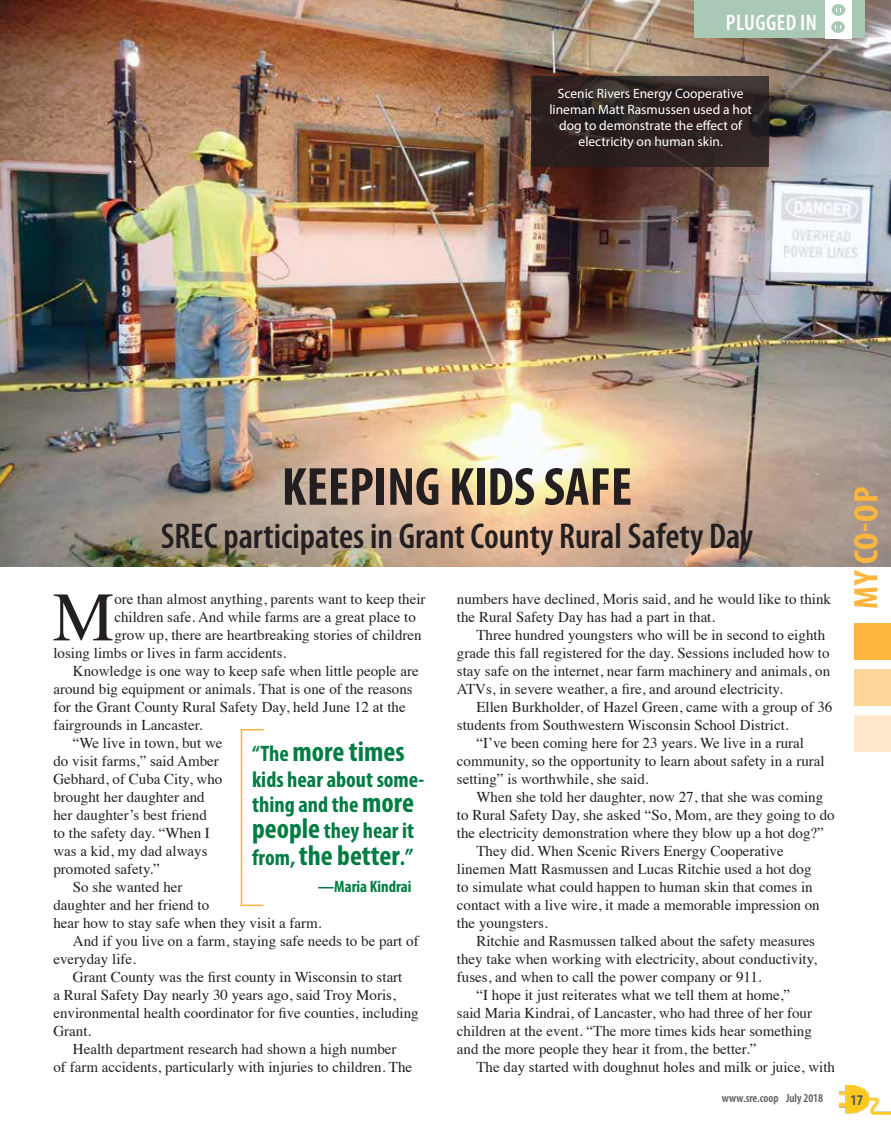
<style>
.page{position:relative;width:891px;height:1134px;background:#fff}
.page>*{position:absolute;margin:0;border:0;box-sizing:border-box;transform-origin:0 0}
.t1{font:69.45px "Times";color:#231f20}
.t2{font:700 condensed 54px "Myriad Pro";color:#231f20}
.t3{font:600 condensed 36px "Myriad Pro";color:#231f20}
.t4{font:700 condensed 34.2px "Myriad Pro";color:#fcb53d;scale:1.05 1}
.t5{font:700 condensed 28.5px "Myriad Pro";color:#007d43}
.t6{font:700 condensed 22.5px/25.5px "Myriad Pro";color:#007d43}
.t7{font:600 condensed 22.5px "Myriad Pro";letter-spacing:.02em;color:#fff}
.t8{font:700 condensed 16.5px "Myriad Pro";color:#007d43}
.t9{font:15px/18px "Times";color:#231f20}
.t10{font:700 condensed 15px "Myriad Pro";color:#58595b}
.t11{font:13.5px/16.2px "Myriad Pro";color:#fff;text-align:center}
.t12{font:600 condensed 12px "Myriad Pro";color:#58595b}
.s1{font-size:22.5px}
.s2{font-size:28.5px}
.s3{font-size:24px}
</style>
<div class="page">
<img style="left:0;top:0;width:891px;height:567px">
<svg style="left:531px;top:76px;width:238px;height:90px;background:#2e2322"></svg>
<img style="left:840px;top:1085px;width:51px;height:30px">
<div style="left:854px;top:623px;width:37px;height:37px;background:#fcb53d"></div>
<div style="left:854px;top:669px;width:37px;height:37px;background:#ffd79c"></div>
<div style="left:854px;top:715px;width:37px;height:37px;background:#ffe9ca"></div>
<div style="left:694px;top:0;width:170px;height:37px;background:#aac9b4"></div>
<div style="left:825px;top:0;width:27px;height:38px;background:#fff"></div>
<div style="left:832px;top:4px;width:13px;height:12px;background:#aac9b4;border-radius:50%"></div>
<div style="left:831px;top:21px;width:14px;height:12px;background:#aac9b4;border-radius:50%"></div>
<hr style="left:241px;top:729px;width:1px;height:177px;background:#fcb53d">
<hr style="left:241px;top:729px;width:23px;height:2px;background:#fcb53d">
<svg style="left:242px;top:905px;width:22px;height:1px"></svg>
<h3 class="t7" style="left:726px;top:9px;width:93px">PLUGGED IN</h3>
<p class="t11" style="left:549px;top:85px;width:204px">Scenic Rivers Energy Cooperative lineman Matt Rasmussen used a hot dog to demonstrate the effect of electricity on human skin.</p>
<h2 class="t2" style="left:282px;top:453px;width:352px">KEEPING KIDS SAFE</h2>
<h3 class="t3" style="left:161px;top:514px;width:594px">SREC participates in Grant County Rural Safety Day</h3>
<h1 class="t1" style="left:53px;top:552px;width:63px">M</h1>
<p class="t9" style="left:114px;top:589px;width:313px">ore than almost anything, parents want to keep their</p>
<p class="t9" style="left:114px;top:607px;width:303px">children safe. And while farms are a great place to</p>
<p class="t9" style="left:114px;top:625px;width:309px">grow up, there are heartbreaking stories of children</p>
<p class="t9" style="left:53px;top:643px;width:234px">losing limbs or lives in farm accidents.</p>
<p class="t9" style="left:73px;top:661px;width:347px">Knowledge is one way to keep safe when little people are</p>
<p class="t9" style="left:53px;top:679px;width:361px">around big equipment or animals. That is one of the reasons</p>
<p class="t9" style="left:53px;top:697px;width:354px">for the Grant County Rural Safety Day, held June 12 at the</p>
<p class="t9" style="left:53px;top:715px;width:151px">fairgrounds in Lancaster.</p>
<p class="t9" style="left:73px;top:733px;width:151px">“We live in town, but we</p>
<p class="t9" style="left:53px;top:751px;width:167px">do visit farms,” said Amber</p>
<p class="t9" style="left:53px;top:769px;width:170px">Gebhard, of Cuba City, who</p>
<p class="t9" style="left:53px;top:787px;width:153px">brought her daughter and</p>
<p class="t9" style="left:53px;top:805px;width:155px">her daughter’s best friend</p>
<p class="t9" style="left:53px;top:823px;width:158px">to the safety day. “When I</p>
<p class="t9" style="left:53px;top:841px;width:156px">was a kid, my dad always</p>
<p class="t9" style="left:53px;top:859px;width:108px">promoted safety.”</p>
<p class="t9" style="left:73px;top:877px;width:111px">So she wanted her</p>
<p class="t9" style="left:53px;top:895px;width:157px">daughter and her friend to</p>
<p class="t9" style="left:53px;top:913px;width:270px">hear how to stay safe when they visit a farm.</p>
<p class="t9" style="left:73px;top:931px;width:347px">And if you live on a farm, staying safe needs to be part of</p>
<p class="t9" style="left:53px;top:949px;width:84px">everyday life.</p>
<p class="t9" style="left:73px;top:967px;width:331px">Grant County was the first county in Wisconsin to start</p>
<p class="t9" style="left:53px;top:985px;width:344px">a Rural Safety Day nearly 30 years ago, said Troy Moris,</p>
<p class="t9" style="left:53px;top:1003px;width:367px">environmental health coordinator for five counties, including</p>
<p class="t9" style="left:53px;top:1021px;width:39px">Grant.</p>
<p class="t9" style="left:73px;top:1039px;width:325px">Health department research had shown a high number</p>
<p class="t9" style="left:53px;top:1057px;width:360px">of farm accidents, particularly with injuries to children. The</p>
<h3 class="t5" style="left:252px;top:734px;width:154px"><span class="s1">“The</span> more times</h3>
<h3 class="t6" style="left:252px;top:766px;width:174px">kids hear about some&shy;thing and the <span class="s2">more people</span> they hear it</h3>
<h3 class="t5" style="left:252px;top:837px;width:163px"><span class="s1">from,</span> the better<span class="s1">.</span><span class="s3">”</span></h3>
<p class="t8" style="left:318px;top:876px;width:95px">—Maria Kindrai</p>
<p class="t9" style="left:457px;top:589px;width:376px">numbers have declined, Moris said, and he would like to think the Rural Safety Day has had a part in that.</p>
<p class="t9" style="left:457px;top:625px;width:375px;text-indent:20px">Three hundred youngsters who will be in second to eighth grade this fall registered for the day. Sessions included how to stay safe on the internet, near farm machinery and animals, on ATVs, in severe weather, a fire, and around electricity.</p>
<p class="t9" style="left:476px;top:697px;width:357px">Ellen Burkholder, of Hazel Green, came with a group of 36</p>
<p class="t9" style="left:457px;top:715px;width:333px">students from Southwestern Wisconsin School District.</p>
<p class="t9" style="left:476px;top:733px;width:329px">“I’ve been coming here for 23 years. We live in a rural</p>
<p class="t9" style="left:457px;top:751px;width:369px">community, so the opportunity to learn about safety in a rural</p>
<p class="t9" style="left:457px;top:769px;width:193px">setting” is worthwhile, she said.</p>
<p class="t9" style="left:476px;top:787px;width:348px">When she told her daughter, now 27, that she was coming</p>
<p class="t9" style="left:457px;top:805px;width:379px">to Rural Safety Day, she asked “So, Mom, are they going to do</p>
<p class="t9" style="left:457px;top:823px;width:369px">the electricity demonstration where they blow up a hot dog?”</p>
<p class="t9" style="left:476px;top:841px;width:309px">They did. When Scenic Rivers Energy Cooperative</p>
<p class="t9" style="left:457px;top:859px;width:356px">linemen Matt Rasmussen and Lucas Ritchie used a hot dog</p>
<p class="t9" style="left:457px;top:877px;width:357px">to simulate what could happen to human skin that comes in</p>
<p class="t9" style="left:457px;top:895px;width:364px">contact with a live wire, it made a memorable impression on</p>
<p class="t9" style="left:457px;top:913px;width:92px">the youngsters.</p>
<p class="t9" style="left:476px;top:931px;width:340px">Ritchie and Rasmussen talked about the safety measures</p>
<p class="t9" style="left:457px;top:949px;width:362px">they take when working with electricity, about conductivity,</p>
<p class="t9" style="left:457px;top:967px;width:306px">fuses, and when to call the power company or 911.</p>
<p class="t9" style="left:476px;top:985px;width:315px">“I hope it just reiterates what we tell them at home,”</p>
<p class="t9" style="left:457px;top:1003px;width:357px">said Maria Kindrai, of Lancaster, who had three of her four</p>
<p class="t9" style="left:457px;top:1021px;width:356px">children at the event. “The more times kids hear something</p>
<p class="t9" style="left:457px;top:1039px;width:301px">and the more people they hear it from, the better.”</p>
<p class="t9" style="left:476px;top:1057px;width:360px">The day started with doughnut holes and milk or juice, with</p>
<h3 class="t4" style="left:845px;top:609px;width:117px;rotate:-90deg">MY CO-OP</h3>
<p class="t12" style="left:722px;top:1091px;width:103px">www.sre.coop July 2018</p>
<p class="t10" style="left:850px;top:1090px;width:14px">17</p>
</div>
